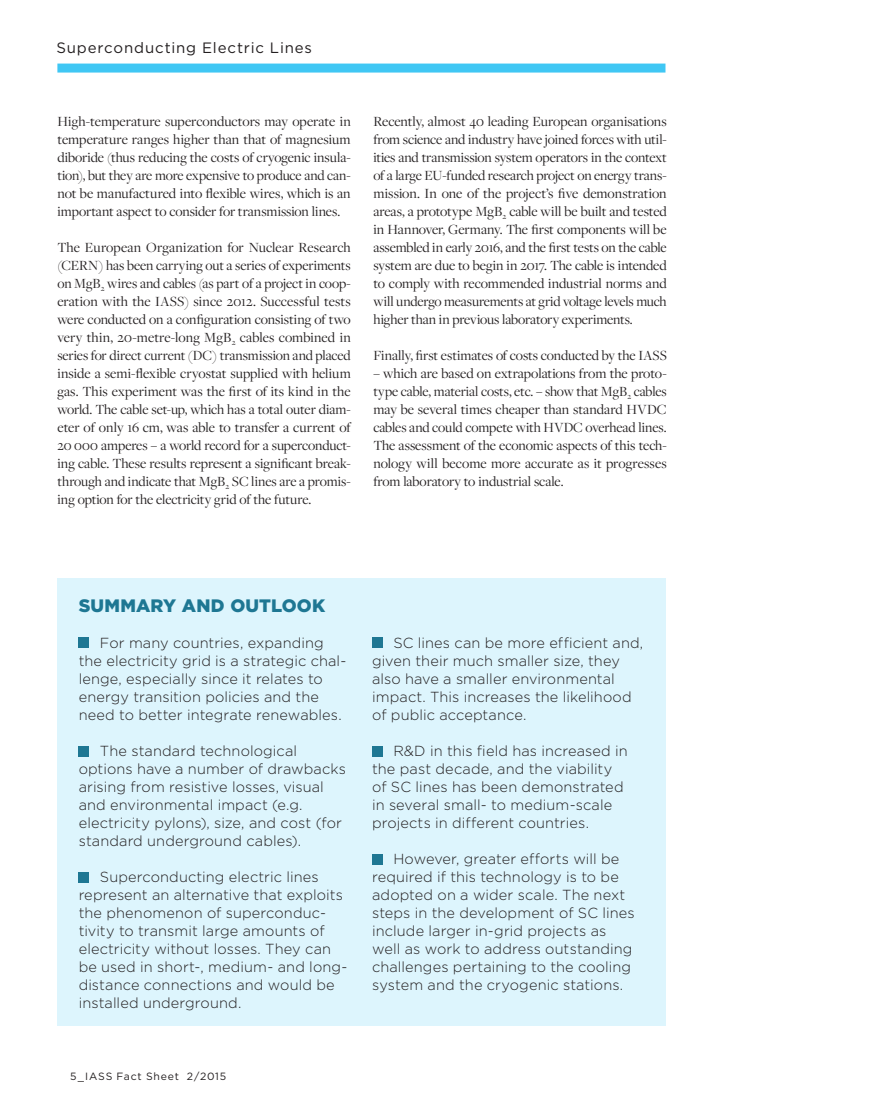
<style>
.page{position:relative;width:893px;height:1106px;background:#fff}
.page>*{position:absolute;margin:0;border:0;box-sizing:border-box;transform-origin:0 0}
.t1{font:900 18px "Gotham";letter-spacing:.005em;color:#1e7793}
.t2{font:15px "Gotham";letter-spacing:.055em;color:#231f20}
.t3{font:14.55px/18px "Freight Disp Pro";letter-spacing:-.005em;color:#231f20;text-align:justify}
.t4{font:300 14.55px/18px "Gotham";letter-spacing:.005em;color:#231f20}
.t5{font:10.5px "Gotham";letter-spacing:.075em;color:#231f20}
</style>
<div class="page">
<div style="left:57px;top:64px;width:608px;height:9px;background:#40c7f4"></div>
<div style="left:57px;top:578px;width:608px;height:448px;background:#ddf5fd"></div>
<div style="left:79px;top:637px;width:10px;height:11px;background:#1e7793"></div>
<div style="left:79px;top:745px;width:10px;height:11px;background:#1e7793"></div>
<div style="left:79px;top:871px;width:10px;height:11px;background:#1e7793"></div>
<div style="left:372px;top:637px;width:11px;height:11px;background:#1e7793"></div>
<div style="left:372px;top:745px;width:11px;height:11px;background:#1e7793"></div>
<div style="left:372px;top:853px;width:11px;height:11px;background:#1e7793"></div>
<p class="t2" style="left:56px;top:39px;width:257px">Superconducting Electric Lines</p>
<p class="t3" style="left:57px;top:112px;width:295px">High-temperature superconductors may operate in temperature ranges higher than that of magnesium diboride (thus reducing the costs of cryogenic insula&shy;tion), but they are more expensive to produce and can&shy;not be manufactured into flexible wires, which is an important aspect to consider for transmission lines.</p>
<p class="t3" style="left:57px;top:238px;width:295px">The European Organization for Nuclear Research (CERN) has been carrying out a series of experiments on MgB<sub>2</sub> wires and cables (as part of a project in coop&shy;eration with the IASS) since 2012. Successful tests were conducted on a configuration consisting of two very thin, 20-metre-long MgB<sub>2</sub> cables combined in series for direct current (DC) transmission and placed inside a semi-flexible cryostat supplied with helium gas. This experiment was the first of its kind in the world. The cable set-up, which has a total outer diam&shy;eter of only 16 cm, was able to transfer a current of 20 000 amperes – a world record for a superconduct&shy;ing cable. These results represent a significant break&shy;through and indicate that MgB<sub>2</sub> SC lines are a promis&shy;ing option for the electricity grid of the future.</p>
<p class="t3" style="left:373px;top:112px;width:295px">Recently, almost 40 leading European organisations from science and industry have joined forces with util&shy;ities and transmission system operators in the context of a large EU-funded research project on energy trans&shy;mission. In one of the project’s five demonstration areas, a prototype MgB<sub>2</sub> cable will be built and tested in Hannover, Germany. The first components will be assembled in early 2016, and the first tests on the cable system are due to begin in 2017. The cable is intended to comply with recommended industrial norms and will undergo measurements at grid voltage levels much higher than in previous laboratory experiments.</p>
<p class="t3" style="left:373px;top:346px;width:295px">Finally, first estimates of costs conducted by the IASS</p>
<p class="t3" style="left:373px;top:364px;width:295px">– which are based on extrapolations from the proto&shy;type cable, material costs, etc. – show that MgB<sub>2</sub> cables may be several times cheaper than standard HVDC cables and could compete with HVDC overhead lines.<br>The assessment of the economic aspects of this tech&shy;nology will become more accurate as it progresses from laboratory to industrial scale.</p>
<p class="t1" style="left:79px;top:593px;width:248px">SUMMARY AND OUTLOOK</p>
<p class="t4" style="left:79px;top:634px;width:269px;text-indent:21px">For many countries, expanding the electricity grid is a strategic chal&shy;lenge, especially since it relates to energy transition policies and the need to better integrate renewables.</p>
<p class="t4" style="left:79px;top:742px;width:269px;text-indent:21px">The standard technological options have a number of drawbacks arising from resistive losses, visual and environmental impact (e.g. electricity pylons), size, and cost (for standard underground cables).</p>
<p class="t4" style="left:79px;top:868px;width:270px;text-indent:21px">Superconducting electric lines represent an alternative that exploits the phenomenon of superconduc&shy;tivity to transmit large amounts of electricity without losses. They can be used in short-, medium- and long&shy;distance connections and would be installed underground.</p>
<p class="t5" style="left:70px;top:1070px;width:158px">5_IASS Fact Sheet 2/2015</p>
<p class="t4" style="left:372px;top:634px;width:273px;text-indent:21px">SC lines can be more efficient and, given their much smaller size, they also have a smaller environmental impact. This increases the likelihood of public acceptance.</p>
<p class="t4" style="left:372px;top:742px;width:257px;text-indent:21px">R&amp;D in this field has increased in the past decade, and the viability of SC lines has been demonstrated in several small- to medium-scale projects in different countries.</p>
<p class="t4" style="left:372px;top:850px;width:264px;text-indent:21px">However, greater efforts will be required if this technology is to be adopted on a wider scale. The next steps in the development of SC lines include larger in-grid projects as well as work to address outstanding challenges pertaining to the cooling system and the cryogenic stations.</p>
</div>
